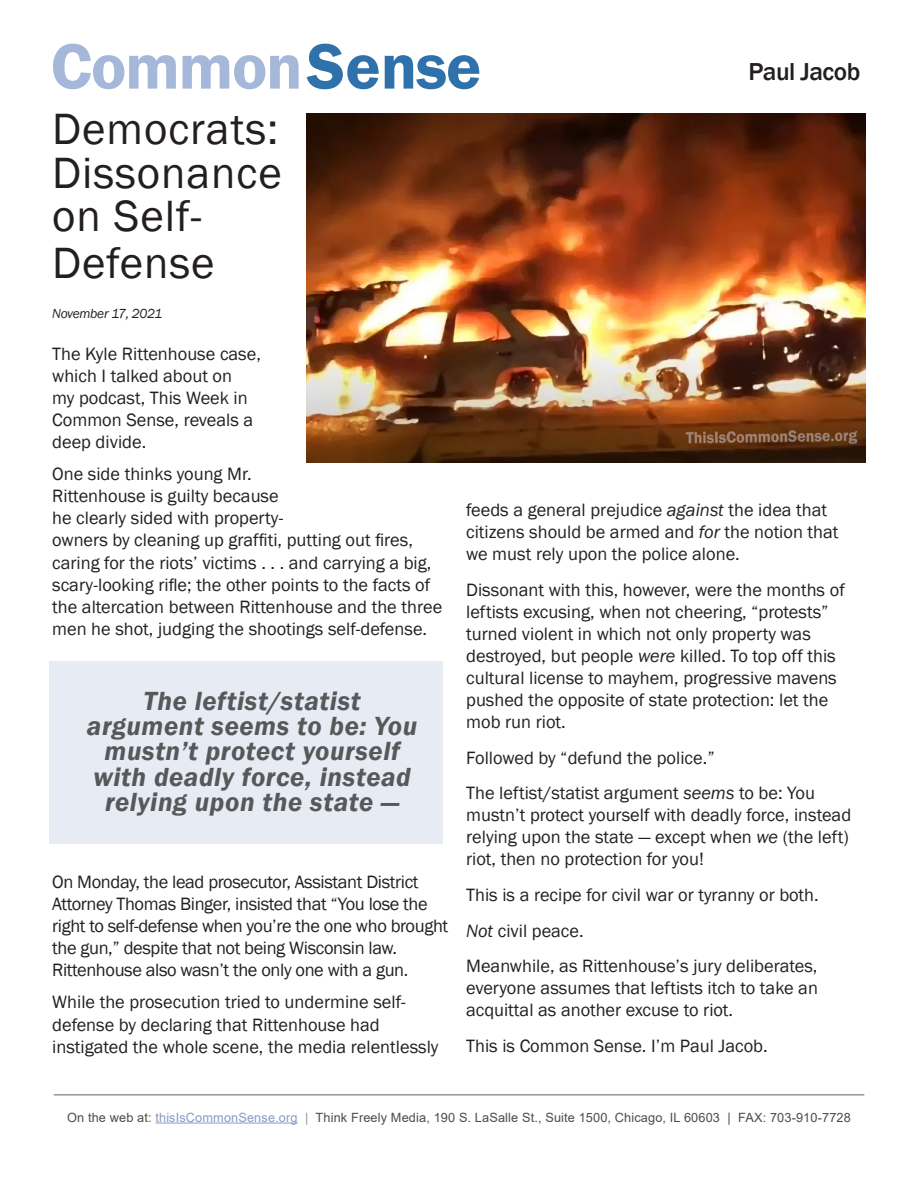
<style>
.page{position:relative;width:918px;height:1188px;background:#fff}
.page>*{position:absolute;margin:0;border:0;box-sizing:border-box;transform-origin:0 0}
.t1{font:600 66.45px "Franklin Gothic";letter-spacing:-.02em;color:#a6b8d9}
.t2{font:45px/44.5px "Franklin Gothic";letter-spacing:.02em;color:#231f20}
.t3{font:italic 600 27px/25.2px "Franklin Gothic";letter-spacing:.02em;color:#57585a;text-align:center}
.t4{font:500 25.2px "Franklin Gothic";letter-spacing:-.02em;color:#231f20}
.t5{font:18.3px/22px "Franklin Gothic";color:#231f20}
.t6{font:18.3px/22px "Franklin Gothic";letter-spacing:-.02em;color:#231f20}
.t7{font:italic 13.5px "Franklin Gothic";letter-spacing:-.02em;color:#231f20}
.t8{font:12.75px "Arial";letter-spacing:.01em;color:#524a47}
.s1{color:#2f71ab}
.s2{font-style:italic}
.s3{color:#879bc7}
.s4{color:#939598}
</style>
<div class="page">
<hr style="left:155px;top:1123px;width:143px;height:1px;background:#879bc7">
<img style="left:306px;top:113px;width:560px;height:349px">
<hr style="left:54px;top:1095px;width:810px;height:1px;background:#636366">
<div style="left:50px;top:661px;width:393px;height:183px;background:#e7ebf4"></div>
<p class="t1" style="left:51px;top:25px;width:432px">Common<span class="s1">Sense</span></p>
<p class="t4" style="left:748px;top:56px;width:113px">Paul Jacob</p>
<p class="t2" style="left:52px;top:108px;width:231px">Democrats:<br>Dissonance on Self-<br>Defense</p>
<p class="t7" style="left:52px;top:305px;width:112px">November 17, 2021</p>
<p class="t5" style="left:52px;top:343px;width:210px">The Kyle Rittenhouse case, which I talked about on<br>my podcast, This Week in<br>Common Sense, reveals a deep divide.</p>
<p class="t5" style="left:52px;top:464px;width:392px">One side thinks young Mr.<br>Rittenhouse is guilty because<br>he clearly sided with property-<br>owners by cleaning up graffiti, putting out fires, caring for the riots’ victims . . . and carrying a big, scary-looking rifle; the other points to the facts of the altercation between Rittenhouse and the three men he shot, judging the shootings self-defense.</p>
<p class="t3" style="left:87px;top:688px;width:332px">The leftist/statist argument seems to be: You mustn’t protect yourself with deadly force, instead relying upon the state —</p>
<p class="t6" style="left:52px;top:871px;width:398px">On Monday, the lead prosecutor, Assistant District Attorney Thomas Binger, insisted that “You lose the right to self-defense when you’re the one who brought the gun,” despite that not being Wisconsin law.<br>Rittenhouse also wasn’t the only one with a gun.</p>
<p class="t5" style="left:52px;top:992px;width:388px">While the prosecution tried to undermine self&shy;defense by declaring that Rittenhouse had instigated the whole scene, the media relentlessly</p>
<p class="t5" style="left:466px;top:500px;width:374px">feeds a general prejudice <span class="s2">against</span> the idea that citizens should be armed and <span class="s2">for</span> the notion that we must rely upon the police alone.</p>
<p class="t5" style="left:466px;top:579px;width:380px">Dissonant with this, however, were the months of leftists excusing, when not cheering, “protests” turned violent in which not only property was destroyed, but people <span class="s2">were</span> killed. To top off this cultural license to mayhem, progressive mavens pushed the opposite of state protection: let the mob run riot.</p>
<p class="t5" style="left:466px;top:747px;width:250px">Followed by “defund the police.”</p>
<p class="t5" style="left:466px;top:783px;width:387px">The leftist/statist argument <span class="s2">seems</span> to be: You mustn’t protect yourself with deadly force, instead relying upon the state — except when <span class="s2">we</span> (the left) riot, then no protection for you!</p>
<p class="t5" style="left:466px;top:884px;width:354px">This is a recipe for civil war or tyranny or both.</p>
<p class="t5" style="left:466px;top:920px;width:119px"><span class="s2">Not</span> civil peace.</p>
<p class="t5" style="left:466px;top:955px;width:353px;text-align:justify">Meanwhile, as Rittenhouse’s jury deliberates, everyone assumes that leftists itch to take an acquittal as another excuse to riot.</p>
<p class="t5" style="left:466px;top:1035px;width:303px">This is Common Sense. I’m Paul Jacob.</p>
<p class="t8" style="left:67px;top:1108px;width:785px">On the web at: <span class="s3">thisIsCommonSense.org</span> <span class="s4">|</span> Think Freely Media, 190 S. LaSalle St., Suite 1500, Chicago, IL 60603 | FAX: 703-910-7728</p>
</div>
